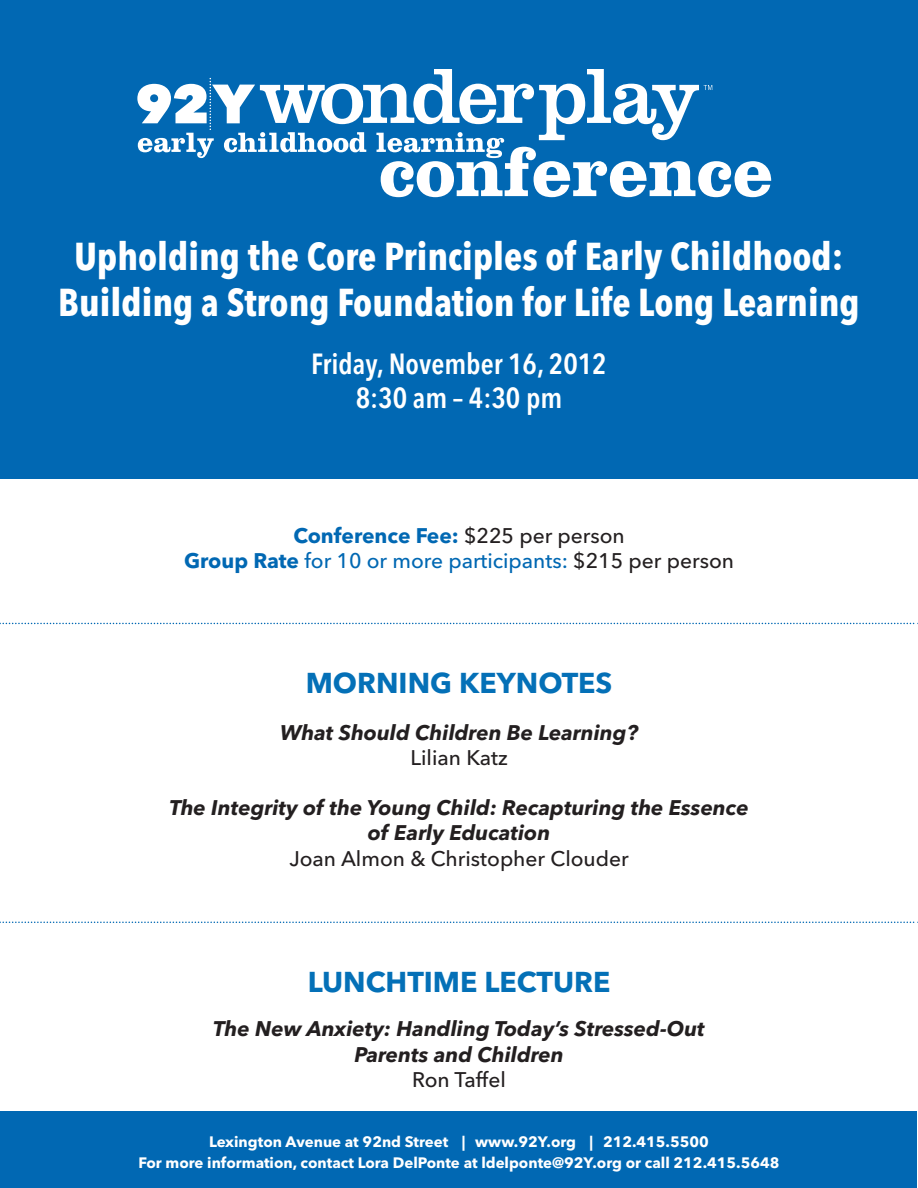
<style>
.page{position:relative;width:918px;height:1188px;background:#fff}
.page>*{position:absolute;margin:0;border:0;box-sizing:border-box;transform-origin:0 0}
.t1{font:700 condensed 38.55px/46.2px "Avenir Next LT Pro";color:#fff;text-align:center}
.t2{font:600 condensed 28.95px/34.7px "Avenir Next LT Pro";color:#fff;text-align:center}
.t3{font:700 28.5px "Avenir Next LT Pro";color:#0470b7}
.t4{font:italic 700 21px/25.2px "Avenir Next LT Pro";color:#231f20;text-align:center}
.t5{font:500 21px/25.2px "Avenir Next LT Pro";color:#231f20;text-align:center}
.t6{font:700 15px/21px "Avenir Next LT Pro";color:#fff;text-align:center}
.s1{font-weight:700;color:#0168b3}
.s2{color:#0168b3}
</style>
<div class="page">
<div style="left:0;top:0;width:917px;height:479px;background:#0168b3"></div>
<svg style="left:0;top:623px;width:918px;height:1px"></svg>
<svg style="left:0;top:922px;width:918px;height:1px"></svg>
<svg style="left:137px;top:69px;width:634px;height:128px"></svg>
<div style="left:1px;top:1112px;width:916px;height:76px;background:#0168b3"></div>
<h1 class="t1" style="left:58px;top:233px;width:803px">Upholding the Core Principles of Early Childhood:<br>Building a Strong Foundation for Life Long Learning</h1>
<h2 class="t2" style="left:311px;top:346px;width:297px">Friday, November 16, 2012<br>8:30 am – 4:30 pm</h2>
<p class="t5" style="left:184px;top:523px;width:551px"><span class="s1">Conference Fee:</span> $225 per person<br><span class="s1">Group Rate</span> <span class="s2">for 10 or more participants:</span> $215 per person</p>
<h3 class="t3" style="left:306px;top:665px;width:308px">MORNING KEYNOTES</h3>
<p class="t4" style="left:280px;top:720px;width:359px">What Should Children Be Learning?</p>
<p class="t5" style="left:410px;top:745px;width:99px">Lilian Katz</p>
<p class="t4" style="left:169px;top:795px;width:581px">The Integrity of the Young Child: Recapturing the Essence of Early Education</p>
<p class="t5" style="left:289px;top:846px;width:341px">Joan Almon &amp; Christopher Clouder</p>
<h3 class="t3" style="left:308px;top:965px;width:304px">LUNCHTIME LECTURE</h3>
<p class="t4" style="left:213px;top:1016px;width:493px">The New Anxiety: Handling Today’s Stressed-Out<br>Parents and Children</p>
<p class="t5" style="left:412px;top:1067px;width:95px">Ron Taffel</p>
<p class="t6" style="left:138px;top:1131px;width:643px">Lexington Avenue at 92nd Street | www.92Y.org | 212.415.5500<br>For more information, contact Lora DelPonte at ldelponte@92Y.org or call 212.415.5648</p>
</div>
